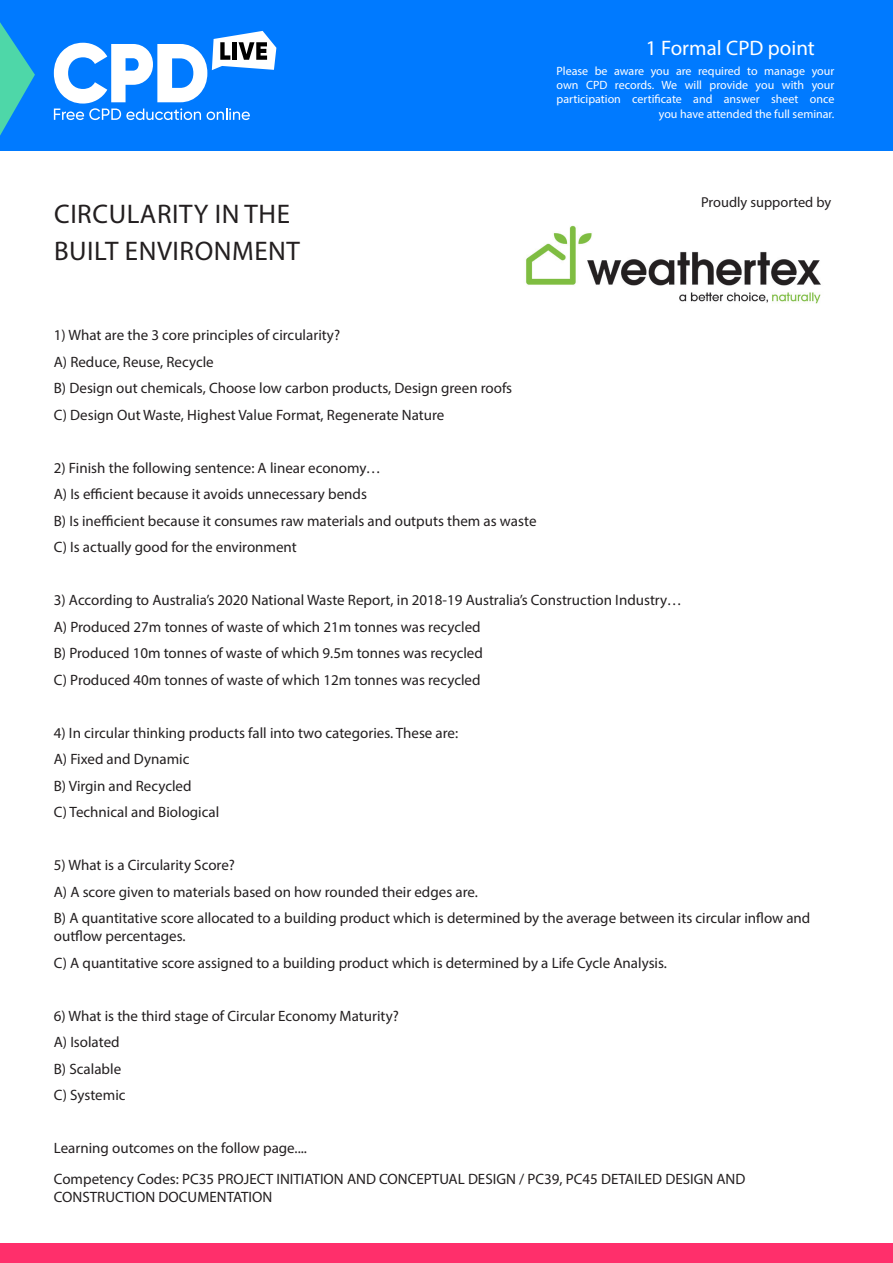
<style>
.page{position:relative;width:893px;height:1263px;background:#fff}
.page>*{position:absolute;margin:0;border:0;box-sizing:border-box;transform-origin:0 0}
.t1{font:27px "Myriad Pro";letter-spacing:.02em;color:#231f20}
.t2{font:21px "Myriad Pro";color:#fff}
.t3{font:15px/18px "Myriad Pro";color:#231f20}
.t4{font:14.4px "Myriad Pro";color:#231f20}
.t5{font:12px/14.4px "Myriad Pro";color:#fff;text-align:right}
</style>
<div class="page">
<div style="left:0;top:0;width:893px;height:151px;background:#007aff"></div>
<svg style="left:54px;top:31px;width:222px;height:89px"></svg>
<svg style="left:0;top:22px;width:35px;height:114px"></svg>
<div style="left:0;top:1244px;width:893px;height:19px;background:#ff2f6b"></div>
<img style="left:526px;top:225px;width:295px;height:79px">
<p class="t2" style="left:646px;top:35px;width:171px">1 Formal CPD point</p>
<p class="t1" style="left:54px;top:197px;width:237px">CIRCULARITY IN THE</p>
<p class="t1" style="left:54px;top:234px;width:247px">BUILT ENVIRONMENT</p>
<p class="t5" style="left:557px;top:63px;width:279px">Please be aware you are required to manage your own CPD records. We will provide you with your participation certificate and answer sheet once you have attended the full seminar.</p>
<p class="t4" style="left:701px;top:193px;width:132px">Proudly supported by</p>
<p class="t3" style="left:54px;top:326px;width:288px">1) What are the 3 core principles of circularity?</p>
<p class="t3" style="left:54px;top:352px;width:161px">A) Reduce, Reuse, Recycle</p>
<p class="t3" style="left:54px;top:379px;width:460px">B) Design out chemicals, Choose low carbon products, Design green roofs</p>
<p class="t3" style="left:54px;top:405px;width:392px">C) Design Out Waste, Highest Value Format, Regenerate Nature</p>
<p class="t3" style="left:54px;top:458px;width:329px">2) Finish the following sentence: A linear economy…</p>
<p class="t3" style="left:54px;top:485px;width:315px">A) Is efficient because it avoids unnecessary bends</p>
<p class="t3" style="left:54px;top:511px;width:484px">B) Is inefficient because it consumes raw materials and outputs them as waste</p>
<p class="t3" style="left:54px;top:538px;width:244px">C) Is actually good for the environment</p>
<p class="t3" style="left:54px;top:591px;width:629px">3) According to Australia’s 2020 National Waste Report, in 2018-19 Australia’s Construction Industry…</p>
<p class="t3" style="left:54px;top:617px;width:428px">A) Produced 27m tonnes of waste of which 21m tonnes was recycled</p>
<p class="t3" style="left:54px;top:644px;width:431px">B) Produced 10m tonnes of waste of which 9.5m tonnes was recycled</p>
<p class="t3" style="left:54px;top:670px;width:428px">C) Produced 40m tonnes of waste of which 12m tonnes was recycled</p>
<p class="t3" style="left:54px;top:723px;width:406px">4) In circular thinking products fall into two categories. These are:</p>
<p class="t3" style="left:54px;top:750px;width:137px">A) Fixed and Dynamic</p>
<p class="t3" style="left:54px;top:776px;width:139px">B) Virgin and Recycled</p>
<p class="t3" style="left:54px;top:803px;width:167px">C) Technical and Biological</p>
<p class="t3" style="left:54px;top:856px;width:183px">5) What is a Circularity Score?</p>
<p class="t3" style="left:54px;top:882px;width:425px">A) A score given to materials based on how rounded their edges are.</p>
<p class="t3" style="left:54px;top:909px;width:758px">B) A quantitative score allocated to a building product which is determined by the average between its circular inflow and outflow percentages.</p>
<p class="t3" style="left:54px;top:954px;width:615px">C) A quantitative score assigned to a building product which is determined by a Life Cycle Analysis.</p>
<p class="t3" style="left:54px;top:1007px;width:347px">6) What is the third stage of Circular Economy Maturity?</p>
<p class="t3" style="left:54px;top:1033px;width:67px">A) Isolated</p>
<p class="t3" style="left:54px;top:1060px;width:69px">B) Scalable</p>
<p class="t3" style="left:54px;top:1086px;width:73px">C) Systemic</p>
<p class="t3" style="left:54px;top:1139px;width:255px">Learning outcomes on the follow page....</p>
<p class="t3" style="left:54px;top:1170px;width:693px">Competency Codes: PC35 PROJECT INITIATION AND CONCEPTUAL DESIGN / PC39, PC45 DETAILED DESIGN AND<br>CONSTRUCTION DOCUMENTATION</p>
</div>
